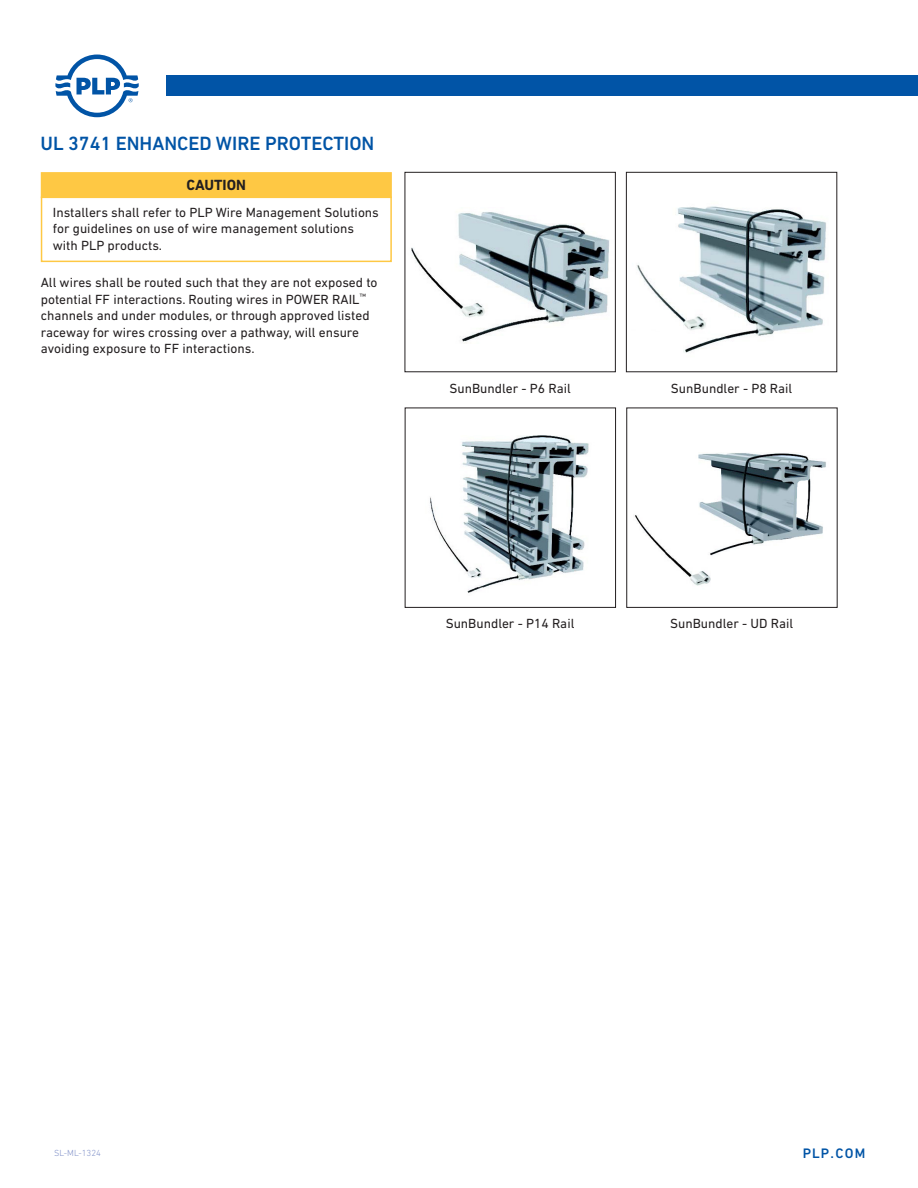
<style>
.page{position:relative;width:918px;height:1188px;background:#fff}
.page>*{position:absolute;margin:0;border:0;box-sizing:border-box;transform-origin:0 0}
.t1{font:500 19.5px "DIN Next LT Pro";color:#0154a6}
.t2{font:700 15px "DIN Next LT Pro";color:#231f20}
.t3{font:500 13.95px "DIN Next LT Pro";letter-spacing:.08em;color:#0154a6}
.t4{font:13.5px/16.5px "DIN Next LT Pro";color:#231f20}
.t5{font:300 9px "DIN Next LT Pro";color:#8393ca}
</style>
<div class="page">
<svg style="left:55px;top:55px;width:84px;height:62px"></svg>
<div style="left:166px;top:75px;width:752px;height:21px;background:#0154a6"></div>
<img style="left:637px;top:206px;width:189px;height:147px">
<img style="left:430px;top:435px;width:159px;height:158px">
<div style="left:405px;top:408px;width:211px;height:200px;border:1px solid #231f20"></div>
<div style="left:41px;top:172px;width:351px;height:26px;background:#fec844;border:2px solid #fec844"></div>
<div style="left:41px;top:197px;width:351px;height:65px;border:2px solid #fec844"></div>
<div style="left:600px;top:332px;width:80px;height:20px;background:#fff"></div>
<div style="left:626px;top:172px;width:211px;height:200px;border:1px solid #231f20"></div>
<div style="left:407px;top:568px;width:51px;height:20px;background:#fff"></div>
<img style="left:411px;top:212px;width:198px;height:131px">
<div style="left:376px;top:320px;width:80px;height:20px;background:#fff"></div>
<div style="left:405px;top:172px;width:211px;height:200px;border:1px solid #231f20"></div>
<img style="left:635px;top:453px;width:191px;height:133px">
<div style="left:657px;top:521px;width:56px;height:17px;background:#fff"></div>
<p class="t1" style="left:40px;top:132px;width:335px">UL 3741 ENHANCED WIRE PROTECTION</p>
<p class="t2" style="left:187px;top:176px;width:61px">CAUTION</p>
<p class="t4" style="left:53px;top:204px;width:328px">Installers shall refer to PLP Wire Management Solutions for guidelines on use of wire management solutions</p>
<p class="t4" style="left:53px;top:237px;width:111px">with PLP products.</p>
<p class="t4" style="left:41px;top:274px;width:338px">All wires shall be routed such that they are not exposed to potential FF interactions. Routing wires in POWER RAIL<sup>™ </sup>channels and under modules, or through approved listed raceway for wires crossing over a pathway, will ensure avoiding exposure to FF interactions.</p>
<p class="t4" style="left:450px;top:380px;width:123px">SunBundler - P6 Rail</p>
<p class="t4" style="left:446px;top:615px;width:130px">SunBundler - P14 Rail</p>
<p class="t4" style="left:671px;top:380px;width:123px">SunBundler - P8 Rail</p>
<p class="t4" style="left:670px;top:615px;width:125px">SunBundler - UD Rail</p>
<p class="t5" style="left:54px;top:1148px;width:49px">SL-ML-1324</p>
<p class="t3" style="left:803px;top:1146px;width:64px">PLP.COM</p>
</div>
